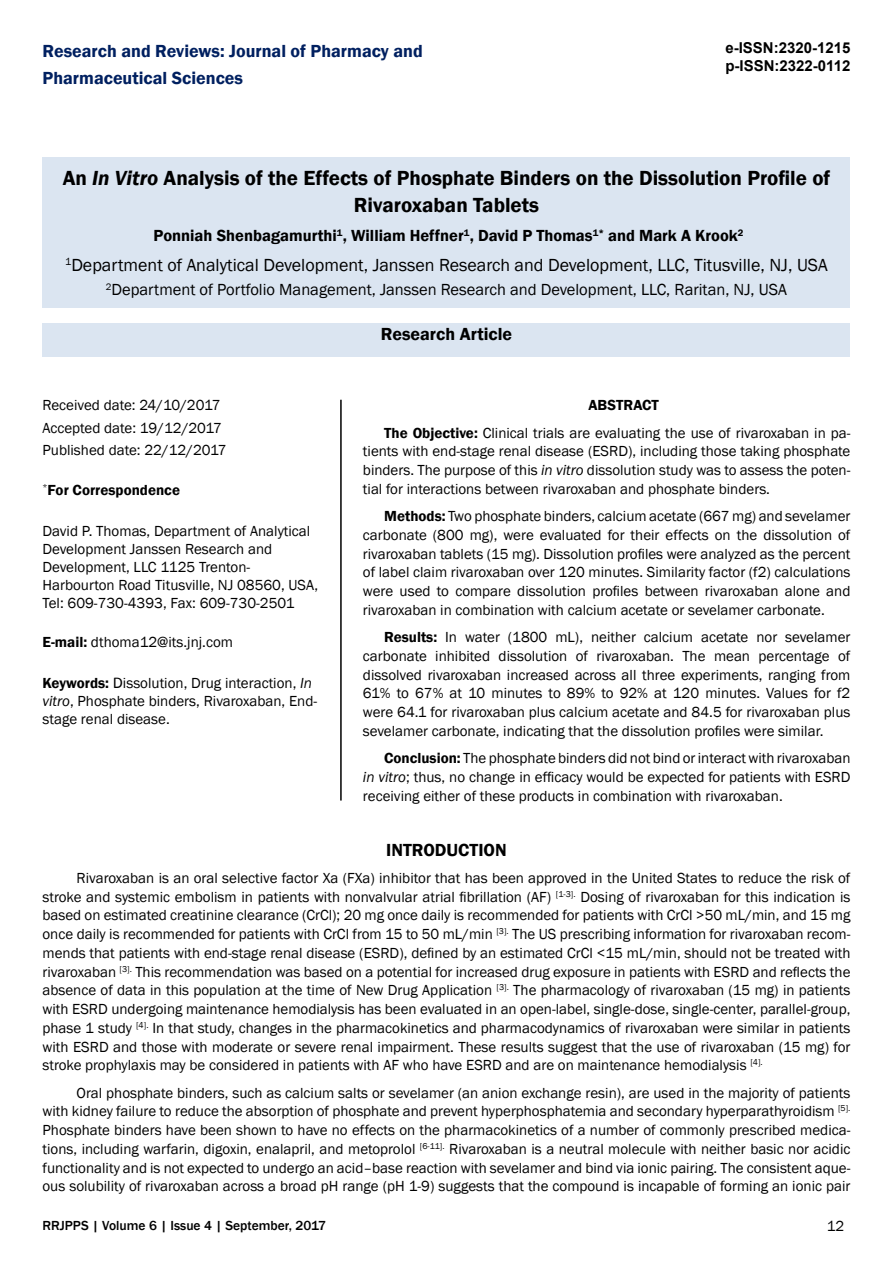
<style>
.page{position:relative;width:893px;height:1263px;background:#fff}
.page>*{position:absolute;margin:0;border:0;box-sizing:border-box;transform-origin:0 0}
.t1{font:600 21px/27px "Franklin Gothic";color:#000;text-align:center}
.t2{font:18px "Franklin Gothic";color:#000}
.t3{font:600 18px/27px "Franklin Gothic";color:#002060}
.t4{font:600 18px "Franklin Gothic";color:#000}
.t5{font:16.5px "Franklin Gothic";color:#000}
.t6{font:600 16.5px "Franklin Gothic";color:#000}
.t7{font:15px/18.8px "Franklin Gothic";color:#000;text-align:justify}
.t8{font:700 15px/18px "Arial";color:#000}
.t9{font:600 15px "Franklin Gothic";color:#000}
.t10{font:500 13.5px "Franklin Gothic";color:#000}
.s1{font-style:italic}
.s2{font-weight:600}
.s3{font-family:"Calibri";font-size:16.5px}
</style>
<div class="page">
<div style="left:43px;top:157px;width:807px;height:151px;background:#dbe5f1"></div>
<div style="left:43px;top:323px;width:807px;height:34px;background:#dbe5f1"></div>
<hr style="left:340px;top:400px;width:2px;height:400px;background:#000">
<p class="t3" style="left:43px;top:38px;width:382px">Research and Reviews: Journal of Pharmacy and<br>Pharmaceutical Sciences</p>
<p class="t8" style="left:725px;top:40px;width:127px">e-ISSN:2320-1215 p-ISSN:2322-0112</p>
<h1 class="t1" style="left:63px;top:165px;width:769px">An <span class="s1">In Vitro</span> Analysis of the Effects of Phosphate Binders on the Dissolution Profile of<br>Rivaroxaban Tablets</h1>
<p class="t6" style="left:154px;top:226px;width:591px">Ponniah Shenbagamurthi<sup>1</sup>, William Heffner<sup>1</sup>, David P Thomas<sup>1*</sup> and Mark A Krook<sup>2</sup></p>
<p class="t2" style="left:65px;top:254px;width:764px"><sup>1</sup>Department of Analytical Development, Janssen Research and Development, LLC, Titusville, NJ, USA</p>
<p class="t5" style="left:106px;top:280px;width:683px"><sup>2</sup>Department of Portfolio Management, Janssen Research and Development, LLC, Raritan, NJ, USA</p>
<p class="t4" style="left:381px;top:323px;width:133px">Research Article</p>
<p class="t7" style="left:43px;top:394px;width:186px;line-height:22.5px;text-align:left">Received date: 24/10/2017<br>Accepted date: 19/12/2017<br>Published date: 22/12/2017</p>
<p class="t9" style="left:43px;top:480px;width:139px"><sup>*</sup>For Correspondence</p>
<p class="t7" style="left:43px;top:522px;width:277px;line-height:18px;text-align:left">David P. Thomas, Department of Analytical Development Janssen Research and Development, LLC 1125 Trenton-Harbourton Road Titusville, NJ 08560, USA, Tel: 609-730-4393, Fax: 609-730-2501</p>
<p class="t7" style="left:43px;top:633px;width:192px"><span class="s2">E-mail:</span> dthoma12@its.jnj.com</p>
<p class="t7" style="left:43px;top:674px;width:276px;line-height:18px;text-align:left"><span class="s2">Keywords:</span> <span class="s3">D</span>issolution, Drug interaction, <span class="s1">In vitro</span>, Phosphate binders, Rivaroxaban, End&shy;stage renal disease.</p>
<p class="t7" style="left:384px;top:392px;width:468px;line-height:27.3px;text-indent:204px"><span class="s2">ABSTRACT<br>The Objective:</span> Clinical trials are evaluating the use of rivaroxaban in pa-</p>
<p class="t7" style="left:363px;top:442px;width:489px">tients with end-stage renal disease (ESRD), including those taking phosphate binders. The purpose of this <span class="s1">in vitro</span> dissolution study was to assess the poten&shy;tial for interactions between rivaroxaban and phosphate binders.</p>
<p class="t7" style="left:363px;top:507px;width:489px;text-indent:21px"><span class="s2">Methods:</span> Two phosphate binders, calcium acetate (667 mg) and sevelamer carbonate (800 mg), were evaluated for their effects on the dissolution of rivaroxaban tablets (15 mg). Dissolution profiles were analyzed as the percent of label claim rivaroxaban over 120 minutes. Similarity factor (f2) calculations were used to compare dissolution profiles between rivaroxaban alone and rivaroxaban in combination with calcium acetate or sevelamer carbonate.</p>
<p class="t7" style="left:363px;top:628px;width:489px;text-indent:21px"><span class="s2">Results:</span> In water (1800 mL), neither calcium acetate nor sevelamer carbonate inhibited dissolution of rivaroxaban. The mean percentage of dissolved rivaroxaban increased across all three experiments, ranging from 61% to 67% at 10 minutes to 89% to 92% at 120 minutes. Values for f2 were 64.1 for rivaroxaban plus calcium acetate and 84.5 for rivaroxaban plus sevelamer carbonate, indicating that the dissolution profiles were similar.</p>
<p class="t7" style="left:363px;top:749px;width:489px;text-indent:21px"><span class="s2">Conclusion:</span> The phosphate binders did not bind or interact with rivaroxaban <span class="s1">in vitro</span>; thus, no change in efficacy would be expected for patients with ESRD receiving either of these products in combination with rivaroxaban.</p>
<p class="t4" style="left:386px;top:838px;width:122px">INTRODUCTION</p>
<p class="t7" style="left:43px;top:869px;width:809px;text-indent:34px">Rivaroxaban is an oral selective factor Xa (FXa) inhibitor that has been approved in the United States to reduce the risk of stroke and systemic embolism in patients with nonvalvular atrial fibrillation (AF) <sup>[1-3].</sup> Dosing of rivaroxaban for this indication is based on estimated creatinine clearance (CrCl); 20 mg once daily is recommended for patients with CrCl &gt;50 mL/min, and 15 mg once daily is recommended for patients with CrCl from 15 to 50 mL/min <sup>[3].</sup> The US prescribing information for rivaroxaban recom&shy;mends that patients with end-stage renal disease (ESRD), defined by an estimated CrCl &lt;15 mL/min, should not be treated with rivaroxaban <sup>[3].</sup> This recommendation was based on a potential for increased drug exposure in patients with ESRD and reflects the absence of data in this population at the time of New Drug Application <sup>[3].</sup> The pharmacology of rivaroxaban (15 mg) in patients with ESRD undergoing maintenance hemodialysis has been evaluated in an open-label, single-dose, single-center, parallel-group, phase 1 study <sup>[4].</sup> In that study, changes in the pharmacokinetics and pharmacodynamics of rivaroxaban were similar in patients with ESRD and those with moderate or severe renal impairment. These results suggest that the use of rivaroxaban (15 mg) for stroke prophylaxis may be considered in patients with AF who have ESRD and are on maintenance hemodialysis <sup>[4].</sup></p>
<p class="t7" style="left:43px;top:1084px;width:809px;text-indent:34px">Oral phosphate binders, such as calcium salts or sevelamer (an anion exchange resin), are used in the majority of patients with kidney failure to reduce the absorption of phosphate and prevent hyperphosphatemia and secondary hyperparathyroidism <sup>[5].<br></sup>Phosphate binders have been shown to have no effects on the pharmacokinetics of a number of commonly prescribed medica&shy;tions, including warfarin, digoxin, enalapril, and metoprolol <sup>[6-11].</sup> Rivaroxaban is a neutral molecule with neither basic nor acidic functionality and is not expected to undergo an acid–base reaction with sevelamer and bind via ionic pairing. The consistent aque&shy;ous solubility of rivaroxaban across a broad pH range (pH 1-9) suggests that the compound is incapable of forming an ionic pair</p>
<p class="t10" style="left:43px;top:1217px;width:285px">RRJPPS | Volume 6 | Issue 4 | September, 2017</p>
<p class="t7" style="left:827px;top:1217px;width:19px">12</p>
</div>
